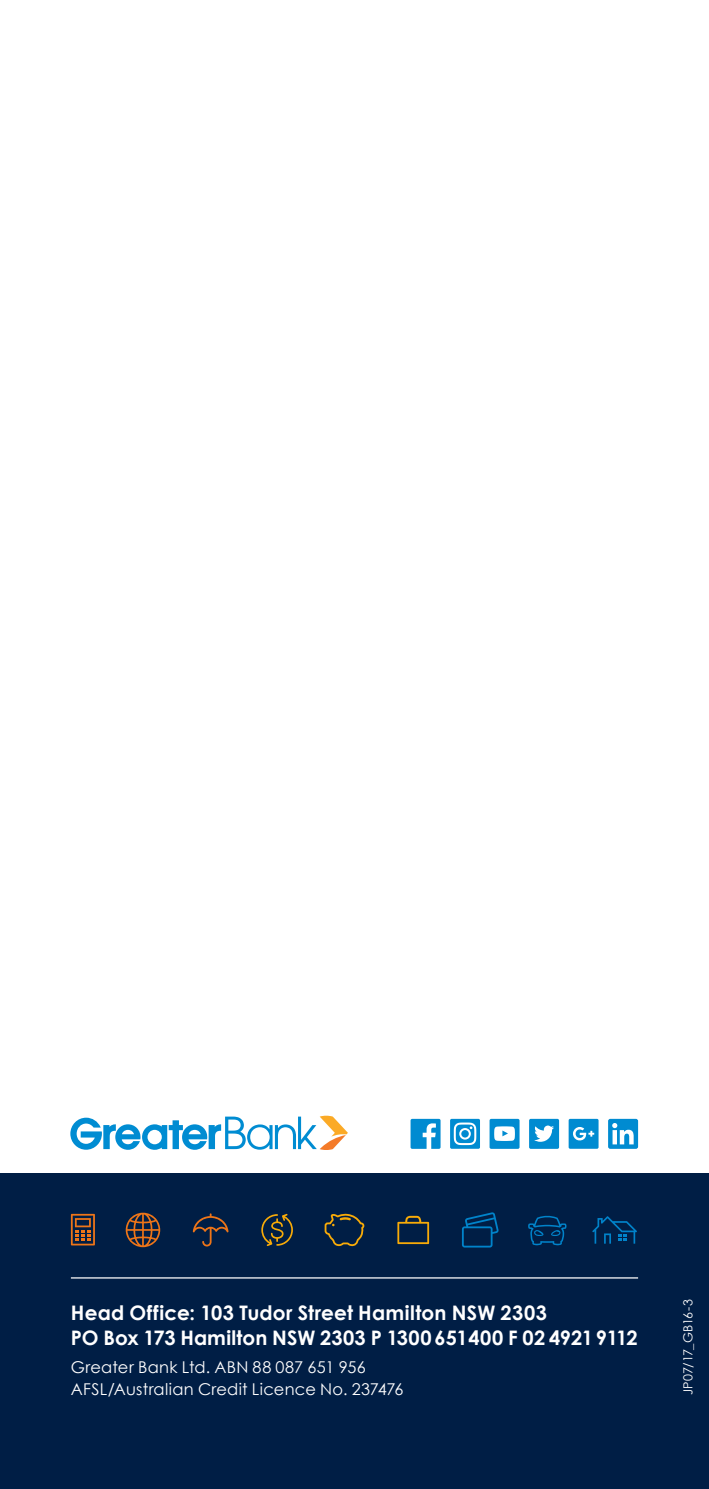
<style>
.page{position:relative;width:709px;height:1489px;background:#fff}
.page>*{position:absolute;margin:0;border:0;box-sizing:border-box;transform-origin:0 0}
.t1{font:700 20px/25px "Century Gothic";letter-spacing:.01em;color:#fff}
.t2{font:16.25px/22.5px "Century Gothic";letter-spacing:.015em;color:#fff}
.t3{font:12.5px "Century Gothic";letter-spacing:.005em;color:#fff}
</style>
<div class="page">
<div style="left:0;top:1173px;width:709px;height:315px;background:#001e45"></div>
<hr style="left:71px;top:1277px;width:567px;height:1px;background:#fff">
<svg style="left:70px;top:1115px;width:278px;height:35px"></svg>
<svg style="left:529px;top:1118px;width:30px;height:30px"></svg>
<svg style="left:608px;top:1118px;width:30px;height:30px"></svg>
<svg style="left:410px;top:1118px;width:30px;height:30px"></svg>
<svg style="left:489px;top:1118px;width:30px;height:30px"></svg>
<svg style="left:568px;top:1118px;width:30px;height:30px"></svg>
<svg style="left:450px;top:1118px;width:30px;height:30px"></svg>
<svg style="left:461px;top:1129px;width:8px;height:8px"></svg>
<svg style="left:193px;top:1213px;width:35px;height:33px"></svg>
<svg style="left:261px;top:1213px;width:32px;height:32px"></svg>
<svg style="left:71px;top:1213px;width:24px;height:32px"></svg>
<svg style="left:126px;top:1212px;width:34px;height:35px"></svg>
<svg style="left:592px;top:1216px;width:45px;height:27px"></svg>
<svg style="left:397px;top:1215px;width:32px;height:28px"></svg>
<svg style="left:324px;top:1213px;width:41px;height:34px"></svg>
<svg style="left:462px;top:1212px;width:36px;height:35px"></svg>
<svg style="left:528px;top:1215px;width:38px;height:30px"></svg>
<p class="t1" style="left:71px;top:1299px;width:568px">Head Office: 103 Tudor Street Hamilton NSW 2303<br>PO Box 173 Hamilton NSW 2303 P 1300 651 400 F 02 4921 9112</p>
<p class="t2" style="left:71px;top:1355px;width:334px">Greater Bank Ltd. ABN 88 087 651 956<br>AFSL/Australian Credit Licence No. 237476</p>
<p class="t3" style="left:679px;top:1395px;width:97px;rotate:-90deg">JP07/17_GB16-3</p>
</div>
